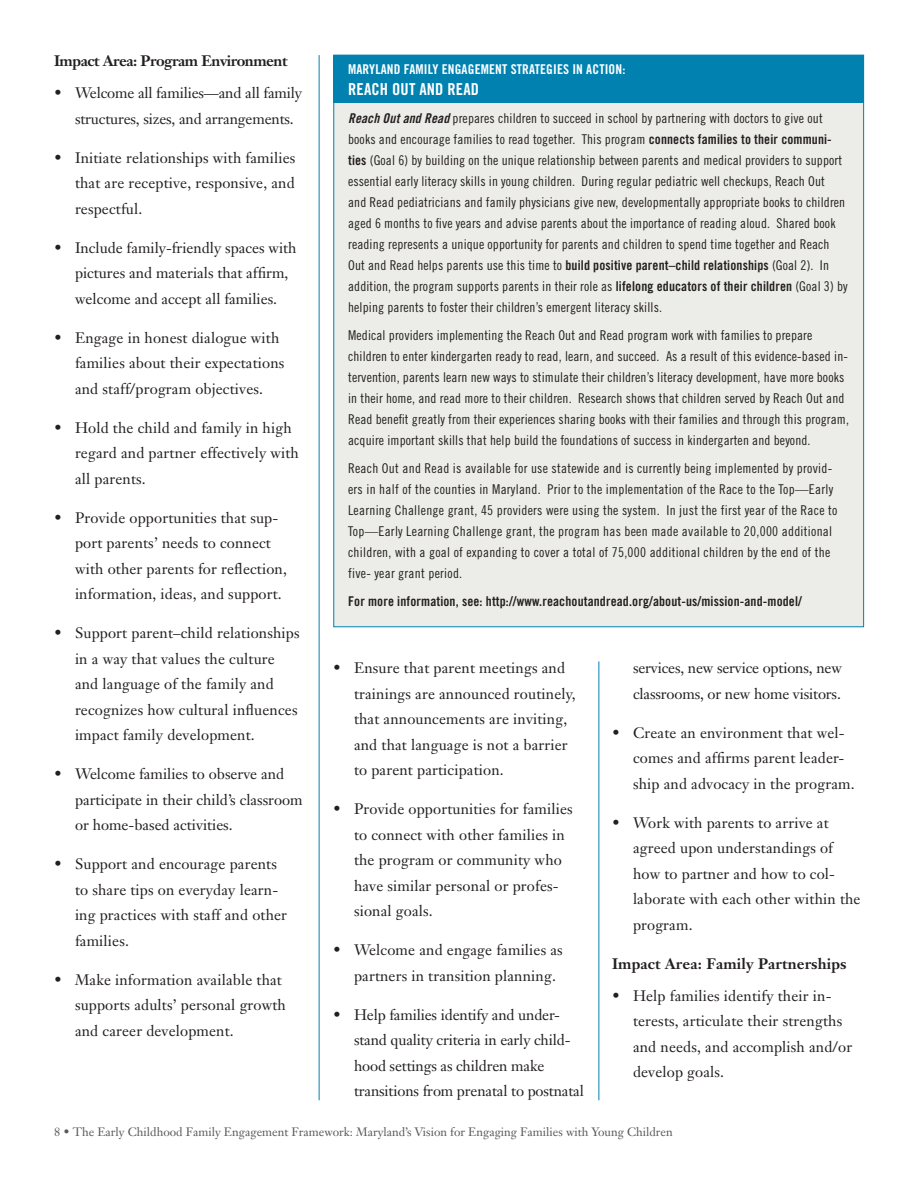
<style>
.page{position:relative;width:918px;height:1188px;background:#fff}
.page>*{position:absolute;margin:0;border:0;box-sizing:border-box;transform-origin:0 0}
.t1{font:16.5px "Trade Gothic Bold Cond Twenty";letter-spacing:.01em;color:#fff}
.t2{font:15px/25.5px "Janson Text";letter-spacing:.01em;color:#231f20}
.t3{font:15px/25.5px "Janson Text";letter-spacing:-.01em;color:#231f20}
.t4{font:700 15px "Janson Text";letter-spacing:-.03em;color:#231f20}
.t5{font:700 15px "Janson Text";letter-spacing:.01em;color:#231f20}
.t6{font:13.5px/21px "Trade Gothic Cond Eighteen";letter-spacing:.01em;color:#231f20}
.t7{font:13.5px "Trade Gothic Bold Cond Twenty";letter-spacing:.01em;color:#231f20}
.t8{font:13.5px "Trade Gothic Bold Cond Twenty";letter-spacing:.01em;color:#fff}
.t9{font:12px "Janson Text";color:#57585a}
.s1{font-family:"Trade Gothic Bold Cond Twenty Obl"}
.s2{font-family:"Trade Gothic Bold Cond Twenty"}
</style>
<div class="page">
<hr style="left:319px;top:55px;width:1px;height:1045px;background:#0081b0">
<div style="left:333px;top:55px;width:531px;height:572px;background:#ecece8;border:1px solid #0081b0"></div>
<div style="left:333px;top:55px;width:531px;height:48px;background:#0081b0"></div>
<hr style="left:598px;top:662px;width:1px;height:438px;background:#0081b0">
<p class="t4" style="left:54px;top:51px;width:235px">Impact Area: Program Environment</p>
<p class="t3" style="left:75px;top:80px;width:229px;text-indent:-21px">• Welcome all families—and all family structures, sizes, and arrangements.</p>
<p class="t2" style="left:75px;top:144px;width:222px;text-align:justify;text-indent:-21px">• Initiate relationships with families that are receptive, responsive, and respectful.</p>
<p class="t2" style="left:75px;top:234px;width:223px;text-indent:-21px">• Include family-friendly spaces with pictures and materials that affirm, welcome and accept all families.</p>
<p class="t2" style="left:75px;top:324px;width:211px;text-indent:-21px">• Engage in honest dialogue with families about their expectations and staff/program objectives.</p>
<p class="t2" style="left:75px;top:414px;width:225px;text-indent:-21px">• Hold the child and family in high regard and partner effectively with all parents.</p>
<p class="t2" style="left:75px;top:504px;width:214px;text-indent:-21px">• Provide opportunities that sup&shy;port parents’ needs to connect with other parents for reflection, information, ideas, and support.</p>
<p class="t2" style="left:75px;top:620px;width:226px;text-indent:-21px">• Support parent–child relationships in a way that values the culture and language of the family and recognizes how cultural influences impact family development.</p>
<p class="t2" style="left:75px;top:761px;width:229px;text-indent:-21px">• Welcome families to observe and participate in their child’s classroom or home-based activities.</p>
<p class="t2" style="left:75px;top:851px;width:214px;text-indent:-21px">• Support and encourage parents to share tips on everyday learn&shy;ing practices with staff and other families.</p>
<p class="t2" style="left:75px;top:966px;width:213px;text-indent:-21px">• Make information available that supports adults’ personal growth and career development.</p>
<p class="t8" style="left:348px;top:61px;width:279px">Maryland Family Engagement Strategies in Action:</p>
<p class="t1" style="left:348px;top:80px;width:133px">Reach Out and Read</p>
<p class="t6" style="left:348px;top:108px;width:501px"><span class="s1">Reach Out and Read</span> prepares children to succeed in school by partnering with doctors to give out books and encourage families to read together. This program <span class="s2">connects families to their communi&shy;ties</span> (Goal 6) by building on the unique relationship between parents and medical providers to support essential early literacy skills in young children. During regular pediatric well checkups, Reach Out<br>and Read pediatricians and family physicians give new, developmentally appropriate books to children aged 6 months to five years and advise parents about the importance of reading aloud. Shared book reading represents a unique opportunity for parents and children to spend time together and Reach Out and Read helps parents use this time to <span class="s2">build positive parent–child relationships</span> (Goal 2). In addition, the program supports parents in their role as <span class="s2">lifelong educators of their children</span> (Goal 3) by helping parents to foster their children’s emergent literacy skills.</p>
<p class="t6" style="left:348px;top:325px;width:502px">Medical providers implementing the Reach Out and Read program work with families to prepare children to enter kindergarten ready to read, learn, and succeed. As a result of this evidence-based in&shy;tervention, parents learn new ways to stimulate their children’s literacy development, have more books in their home, and read more to their children. Research shows that children served by Reach Out and Read benefit greatly from their experiences sharing books with their families and through this program, acquire important skills that help build the foundations of success in kindergarten and beyond.</p>
<p class="t6" style="left:348px;top:457px;width:491px">Reach Out and Read is available for use statewide and is currently being implemented by provid&shy;ers in half of the counties in Maryland. Prior to the implementation of the Race to the Top—Early Learning Challenge grant, 45 providers were using the system. In just the first year of the Race to Top—Early Learning Challenge grant, the program has been made available to 20,000 additional children, with a goal of expanding to cover a total of 75,000 additional children by the end of the five- year grant period.</p>
<p class="t7" style="left:348px;top:593px;width:455px">For more information, see: http://www.reachoutandread.org/about-us/mission-and-model/</p>
<p class="t2" style="left:354px;top:655px;width:223px;text-indent:-21px">• Ensure that parent meetings and trainings are announced routinely, that announcements are inviting, and that language is not a barrier to parent participation.</p>
<p class="t2" style="left:354px;top:796px;width:220px;text-indent:-21px">• Provide opportunities for families to connect with other families in the program or community who have similar personal or profes&shy;sional goals.</p>
<p class="t2" style="left:354px;top:937px;width:210px;text-indent:-21px">• Welcome and engage families as partners in transition planning.</p>
<p class="t3" style="left:354px;top:1002px;width:231px;text-indent:-21px">• Help families identify and under&shy;stand quality criteria in early child&shy;hood settings as children make transitions from prenatal to postnatal</p>
<p class="t3" style="left:633px;top:655px;width:210px">services, new service options, new classrooms, or new home visitors.</p>
<p class="t2" style="left:633px;top:720px;width:223px;text-indent:-21px">• Create an environment that wel&shy;comes and affirms parent leader&shy;ship and advocacy in the program.</p>
<p class="t2" style="left:633px;top:810px;width:229px;text-indent:-21px">• Work with parents to arrive at agreed upon understandings of how to partner and how to col&shy;laborate with each other within the program.</p>
<p class="t5" style="left:612px;top:954px;width:236px">Impact Area: Family Partnerships</p>
<p class="t2" style="left:633px;top:983px;width:221px;text-indent:-21px">• Help families identify their in&shy;terests, articulate their strengths and needs, and accomplish and/or develop goals.</p>
<p class="t9" style="left:54px;top:1124px;width:620px">8 • The Early Childhood Family Engagement Framework: Maryland’s Vision for Engaging Families with Young Children</p>
</div>
